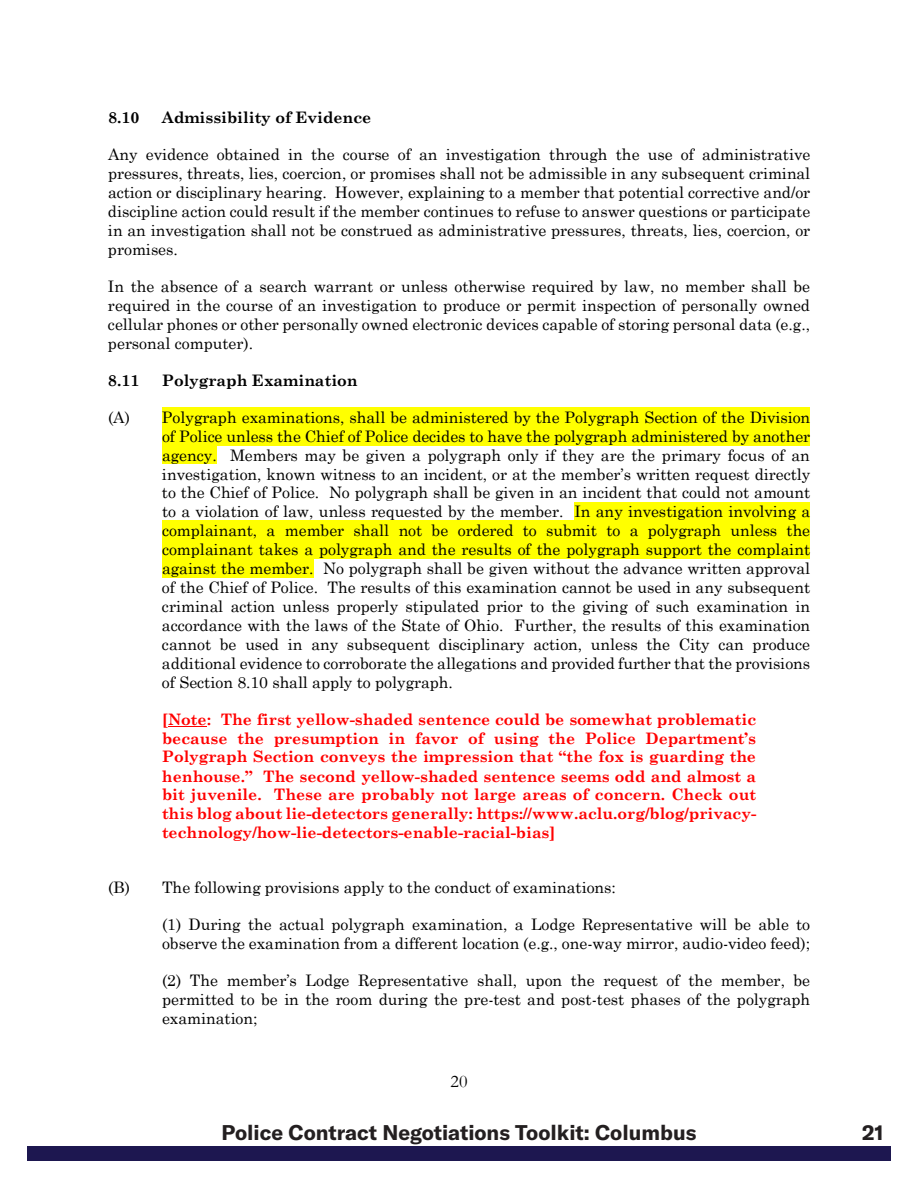
<style>
.page{position:relative;width:918px;height:1188px;background:#fff}
.page>*{position:absolute;margin:0;border:0;box-sizing:border-box;transform-origin:0 0}
.t1{font:700 21px "GT America";color:#231f20}
.t2{font:18px "Garamond";color:#000}
.t3{font:15.9px/18.9px "Century Schoolbook";color:#000;text-align:justify}
.t4{font:700 15.9px/18.9px "Century Schoolbook";color:#f00;text-align:justify}
.t5{font:700 15.9px "Century Schoolbook";color:#000}
</style>
<div class="page">
<div style="left:27px;top:1146px;width:864px;height:15px;background:#1d1750"></div>
<div style="left:162px;top:407px;width:648px;height:19px;background:#ff0"></div>
<div style="left:162px;top:426px;width:648px;height:19px;background:#ff0"></div>
<div style="left:162px;top:445px;width:55px;height:19px;background:#ff0"></div>
<div style="left:574px;top:502px;width:236px;height:19px;background:#ff0"></div>
<div style="left:162px;top:521px;width:648px;height:19px;background:#ff0"></div>
<div style="left:162px;top:540px;width:648px;height:19px;background:#ff0"></div>
<div style="left:162px;top:559px;width:151px;height:19px;background:#ff0"></div>
<hr style="left:168px;top:726px;width:39px;height:1px;background:#f00">
<p class="t5" style="left:108px;top:105px;width:33px">8.10</p>
<p class="t5" style="left:162px;top:105px;width:211px">Admissibility of Evidence</p>
<p class="t3" style="left:108px;top:144px;width:704px">Any evidence obtained in the course of an investigation through the use of administrative pressures, threats, lies, coercion, or promises shall not be admissible in any subsequent criminal action or disciplinary hearing. However, explaining to a member that potential corrective and/or discipline action could result if the member continues to refuse to answer questions or participate in an investigation shall not be construed as administrative pressures, threats, lies, coercion, or promises.</p>
<p class="t3" style="left:108px;top:275px;width:704px">In the absence of a search warrant or unless otherwise required by law, no member shall be required in the course of an investigation to produce or permit inspection of personally owned cellular phones or other personally owned electronic devices capable of storing personal data (e.g., personal computer).</p>
<p class="t5" style="left:108px;top:368px;width:33px">8.11</p>
<p class="t5" style="left:162px;top:368px;width:197px">Polygraph Examination</p>
<p class="t3" style="left:162px;top:406px;width:650px;text-indent:-54px">(A) Polygraph examinations, shall be administered by the Polygraph Section of the Division of Police unless the Chief of Police decides to have the polygraph administered by another agency. Members may be given a polygraph only if they are the primary focus of an investigation, known witness to an incident, or at the member’s written request directly to the Chief of Police. No polygraph shall be given in an incident that could not amount to a violation of law, unless requested by the member. In any investigation involving a complainant, a member shall not be ordered to submit to a polygraph unless the complainant takes a polygraph and the results of the polygraph support the complaint against the member. No polygraph shall be given without the advance written approval of the Chief of Police. The results of this examination cannot be used in any subsequent criminal action unless properly stipulated prior to the giving of such examination in accordance with the laws of the State of Ohio. Further, the results of this examination cannot be used in any subsequent disciplinary action, unless the City can produce additional evidence to corroborate the allegations and provided further that the provisions of Section 8.10 shall apply to polygraph.</p>
<p class="t4" style="left:162px;top:709px;width:596px">[Note: The first yellow-shaded sentence could be somewhat problematic because the presumption in favor of using the Police Department’s Polygraph Section conveys the impression that “the fox is guarding the henhouse.” The second yellow-shaded sentence seems odd and almost a bit juvenile. These are probably not large areas of concern. Check out this blog about lie-detectors generally: https://www.aclu.org/blog/privacy&shy;technology/how-lie-detectors-enable-racial-bias]</p>
<p class="t3" style="left:108px;top:877px;width:509px">(B) The following provisions apply to the conduct of examinations:</p>
<p class="t3" style="left:162px;top:914px;width:650px">(1) During the actual polygraph examination, a Lodge Representative will be able to observe the examination from a different location (e.g., one-way mirror, audio-video feed);</p>
<p class="t3" style="left:162px;top:969px;width:650px">(2) The member’s Lodge Representative shall, upon the request of the member, be permitted to be in the room during the pre-test and post-test phases of the polygraph examination;</p>
<p class="t2" style="left:451px;top:1069px;width:18px">20</p>
<h1 class="t1" style="left:222px;top:1120px;width:476px">Police Contract Negotiations Toolkit: Columbus</h1>
<h1 class="t1" style="left:862px;top:1120px;width:23px">21</h1>
</div>
